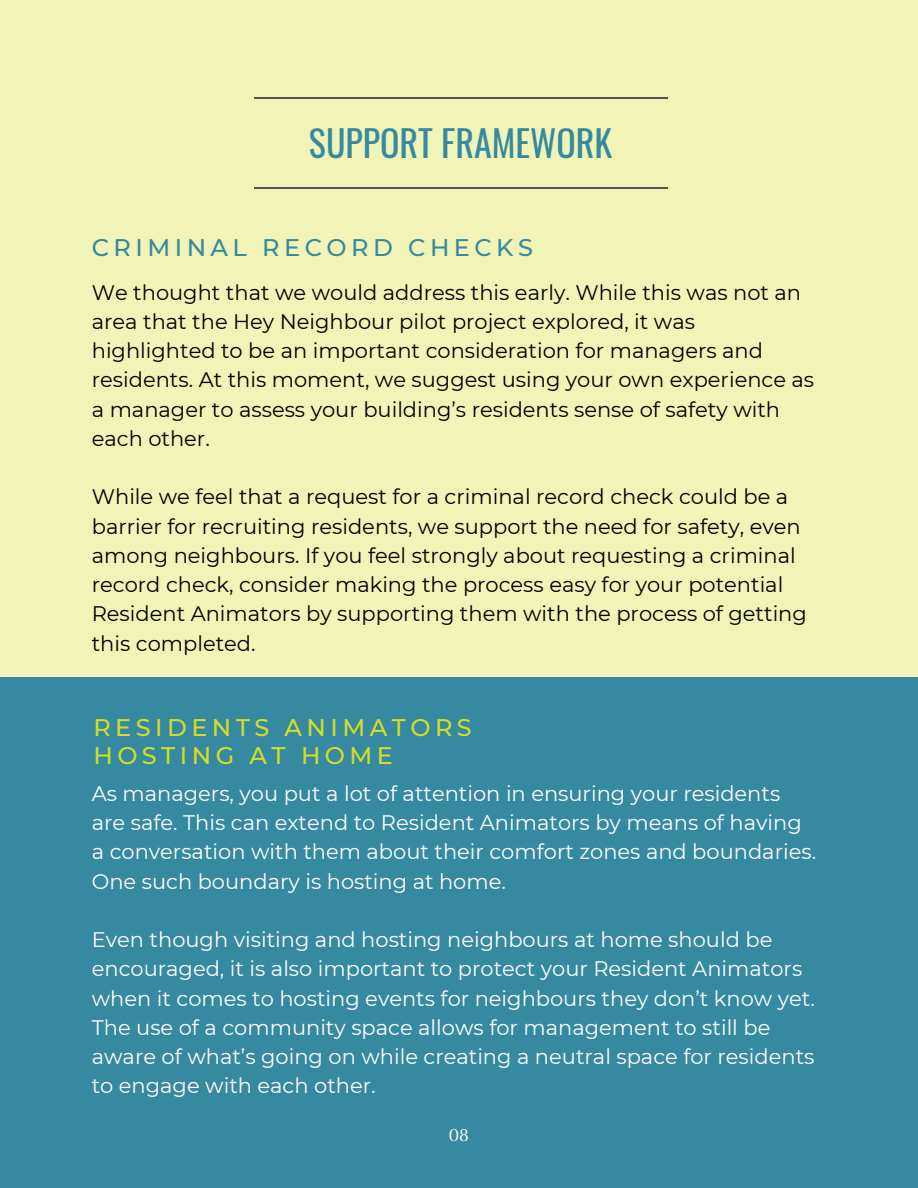
<style>
.page{position:relative;width:918px;height:1188px;background:#fff}
.page>*{position:absolute;margin:0;border:0;box-sizing:border-box;transform-origin:0 0}
.t1{font:36px "Oswald";color:#3589a1}
.t2{font:500 24px/28px "Montserrat";letter-spacing:.185em;color:#d6de23}
.t3{font:500 24px "Montserrat";letter-spacing:.185em;color:#3589a1}
.t4{font:21px/29.2px "Montserrat";color:#000}
.t5{font:21px/29.2px "Montserrat";color:#fff}
.t6{font:21px "Arapey";color:#fff}
</style>
<div class="page">
<div style="left:0;top:0;width:918px;height:733px;background:#f1f4b6"></div>
<div style="left:0;top:677px;width:918px;height:511px;background:#3589a1"></div>
<hr style="left:254px;top:188px;width:414px;height:1px;background:#545454">
<hr style="left:254px;top:97px;width:414px;height:1px;background:#545454">
<h1 class="t1" style="left:309px;top:115px;width:305px">SUPPORT FRAMEWORK</h1>
<p class="t3" style="left:92px;top:233px;width:443px">CRIMINAL RECORD CHECKS</p>
<p class="t4" style="left:92px;top:277px;width:724px">We thought that we would address this early. While this was not an area that the Hey Neighbour pilot project explored, it was highlighted to be an important consideration for managers and residents. At this moment, we suggest using your own experience as a manager to assess your building’s residents sense of safety with each other.</p>
<p class="t4" style="left:92px;top:482px;width:717px">While we feel that a request for a criminal record check could be a barrier for recruiting residents, we support the need for safety, even among neighbours. If you feel strongly about requesting a criminal record check, consider making the process easy for your potential Resident Animators by supporting them with the process of getting this completed.</p>
<p class="t2" style="left:93px;top:713px;width:380px">RESIDENTS ANIMATORS<br>HOSTING AT HOME</p>
<p class="t5" style="left:92px;top:779px;width:726px">As managers, you put a lot of attention in ensuring your residents are safe. This can extend to Resident Animators by means of having a conversation with them about their comfort zones and boundaries.<br>One such boundary is hosting at home.</p>
<p class="t5" style="left:92px;top:925px;width:725px">Even though visiting and hosting neighbours at home should be encouraged, it is also important to protect your Resident Animators when it comes to hosting events for neighbours they don’t know yet.<br>The use of a community space allows for management to still be aware of what’s going on while creating a neutral space for residents to engage with each other.</p>
<p class="t6" style="left:449px;top:1123px;width:21px">08</p>
</div>
